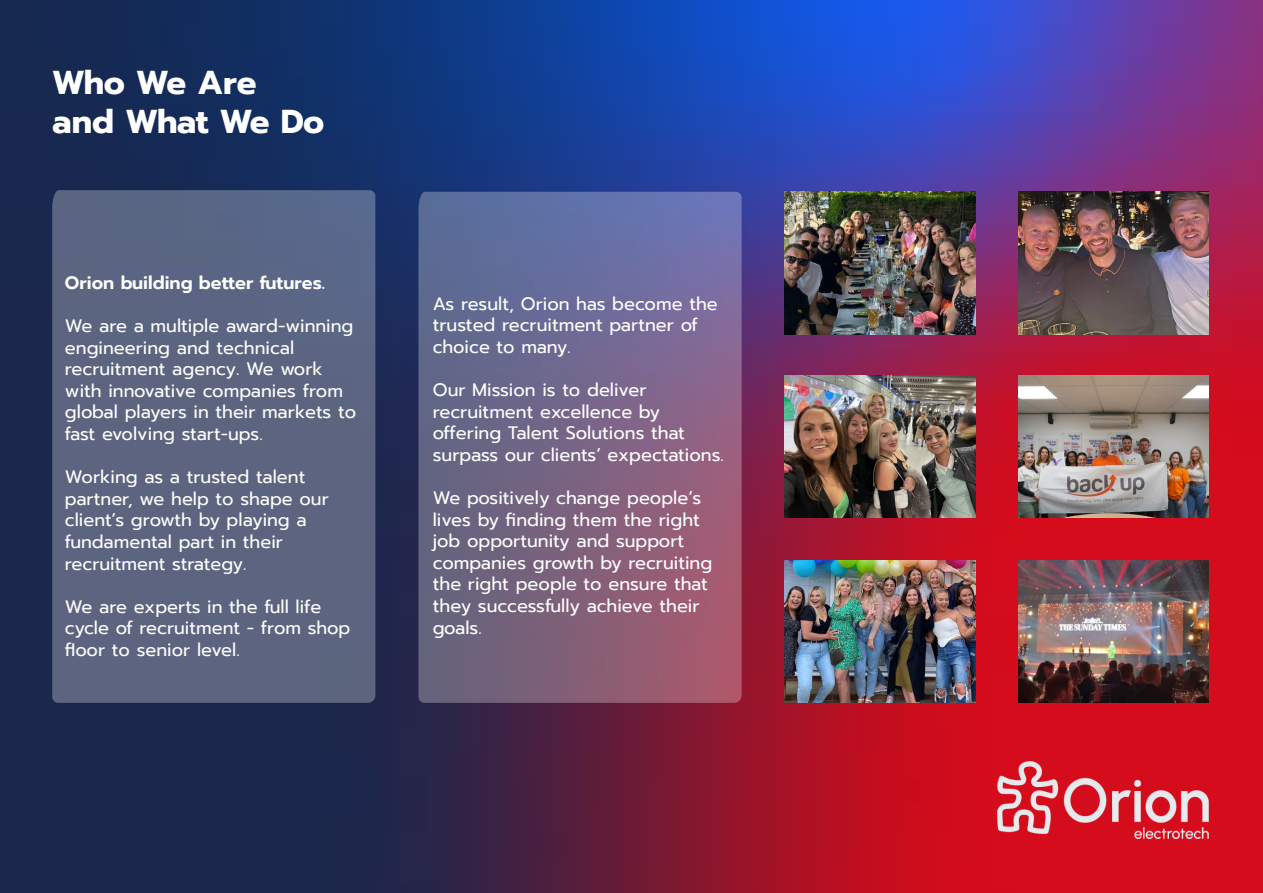
<style>
.page{position:relative;width:1263px;height:893px;background:#fff}
.page>*{position:absolute;margin:0;border:0;box-sizing:border-box;transform-origin:0 0}
.t1{font:700 33px/39.6px "Prompt";letter-spacing:-.02em;color:#fff}
.t2{font:18px/21.6px "Prompt";color:#fff}
.t3{font:600 18px "Prompt";color:#fff}
</style>
<div class="page">
<img style="left:0;top:0;width:1263px;height:893px">
<svg style="left:418px;top:192px;width:324px;height:511px;background:#776588"></svg>
<svg style="left:52px;top:190px;width:323px;height:513px;background:#5b6480"></svg>
<img style="left:997px;top:761px;width:212px;height:78px">
<img style="left:785px;top:192px;width:190px;height:142px">
<img style="left:1018px;top:192px;width:191px;height:142px">
<img style="left:785px;top:561px;width:190px;height:142px">
<img style="left:1018px;top:561px;width:191px;height:142px">
<img style="left:785px;top:375px;width:190px;height:143px">
<img style="left:1018px;top:375px;width:191px;height:143px">
<h1 class="t1" style="left:52px;top:62px;width:274px">Who We Are and What We Do</h1>
<p class="t3" style="left:65px;top:269px;width:262px">Orion building better futures.</p>
<p class="t2" style="left:65px;top:315px;width:293px">We are a multiple award-winning engineering and technical recruitment agency. We work with innovative companies from global players in their markets to fast evolving start-ups.</p>
<p class="t2" style="left:65px;top:466px;width:265px">Working as a trusted talent partner, we help to shape our client’s growth by playing a fundamental part in their recruitment strategy.</p>
<p class="t2" style="left:65px;top:596px;width:287px">We are experts in the full life cycle of recruitment - from shop floor to senior level.</p>
<p class="t2" style="left:433px;top:292px;width:286px">As result, Orion has become the trusted recruitment partner of choice to many.</p>
<p class="t2" style="left:433px;top:379px;width:293px">Our Mission is to deliver recruitment excellence by offering Talent Solutions that surpass our clients’ expectations.</p>
<p class="t2" style="left:433px;top:487px;width:281px">We positively change people’s lives by finding them the right job opportunity and support companies growth by recruiting the right people to ensure that they successfully achieve their goals.</p>
</div>
